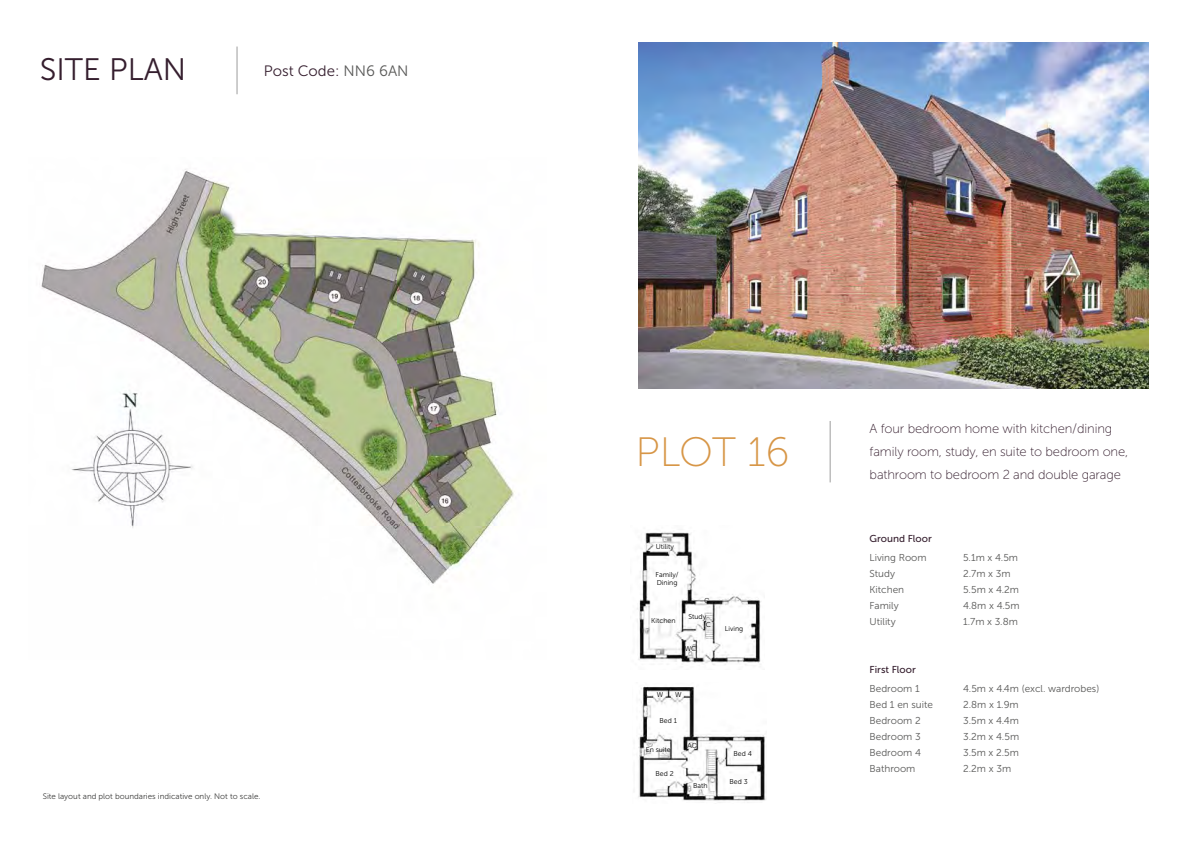
<style>
.page{position:relative;width:1191px;height:842px;background:#fff}
.page>*{position:absolute;margin:0;border:0;box-sizing:border-box;transform-origin:0 0}
.t1{font:41px "Museo Sans 100";letter-spacing:-.01em;color:#d79647}
.t2{font:31px "Museo Sans 300";color:#351e2e}
.t3{font:15px "Museo Sans 300";color:#351e2e}
.t4{font:13px/23px "Museo Sans 100";letter-spacing:-.01em;color:#351e2e}
.t5{font:10px "Museo Sans 300";color:#575756}
.t6{font:10px "Museo Sans 500";color:#351e2e}
.t7{font:8px "Museo Sans 300";color:#3c3c3b}
.t8{font:7px/8.4px "Museo Sans 300";color:#000}
.t9{font:300 7px "Helvetica Neue LT Pro";color:#000}
.s1{color:#575756}
</style>
<div class="page">
<img style="left:41px;top:169px;width:474px;height:415px">
<img style="left:638px;top:43px;width:510px;height:345px">
<img style="left:637px;top:532px;width:124px;height:133px">
<img style="left:638px;top:686px;width:128px;height:117px">
<hr style="left:830px;top:421px;width:1px;height:61px;background:#9d9d9c">
<hr style="left:237px;top:47px;width:1px;height:47px;background:#9d9d9c">
<h2 class="t2" style="left:40px;top:53px;width:148px">SITE PLAN</h2>
<h3 class="t3" style="left:264px;top:63px;width:146px">Post Code: <span class="s1">NN6 6AN</span></h3>
<p class="t7" style="left:43px;top:792px;width:219px">Site layout and plot boundaries indicative only. Not to scale.</p>
<h1 class="t1" style="left:635px;top:430px;width:156px">PLOT 16</h1>
<p class="t8" style="left:656px;top:543px;width:20px">Utility</p>
<p class="t8" style="left:655px;top:570px;width:25px">Family/<br>Dining</p>
<p class="t8" style="left:651px;top:616px;width:26px">Kitchen</p>
<p class="t9" style="left:704px;top:596px;width:6px">C</p>
<p class="t8" style="left:688px;top:612px;width:19px">Study</p>
<p class="t8" style="left:706px;top:620px;width:7px">C</p>
<p class="t8" style="left:685px;top:645px;width:13px">WC</p>
<p class="t8" style="left:725px;top:624px;width:20px">Living</p>
<p class="t8" style="left:657px;top:690px;width:8px">W</p>
<p class="t8" style="left:675px;top:690px;width:8px">W</p>
<p class="t8" style="left:659px;top:716px;width:19px">Bed 1</p>
<p class="t8" style="left:645px;top:745px;width:27px">En suite</p>
<p class="t8" style="left:655px;top:770px;width:20px">Bed 2</p>
<p class="t9" style="left:687px;top:741px;width:11px">AC</p>
<p class="t8" style="left:693px;top:781px;width:16px">Bath</p>
<p class="t8" style="left:733px;top:749px;width:20px">Bed 4</p>
<p class="t8" style="left:729px;top:777px;width:20px">Bed 3</p>
<h3 class="t4" style="left:869px;top:417px;width:260px">A four bedroom home with kitchen/dining family room, study, en suite to bedroom one, bathroom to bedroom 2 and double garage</h3>
<p class="t6" style="left:869px;top:533px;width:64px">Ground Floor</p>
<p class="t5" style="left:869px;top:552px;width:58px">Living Room</p>
<p class="t5" style="left:963px;top:552px;width:56px">5.1m x 4.5m</p>
<p class="t5" style="left:869px;top:568px;width:27px">Study</p>
<p class="t5" style="left:963px;top:568px;width:49px">2.7m x 3m</p>
<p class="t5" style="left:869px;top:584px;width:36px">Kitchen</p>
<p class="t5" style="left:963px;top:584px;width:57px">5.5m x 4.2m</p>
<p class="t5" style="left:869px;top:600px;width:31px">Family</p>
<p class="t5" style="left:963px;top:600px;width:58px">4.8m x 4.5m</p>
<p class="t5" style="left:869px;top:616px;width:28px">Utility</p>
<p class="t5" style="left:963px;top:616px;width:56px">1.7m x 3.8m</p>
<p class="t6" style="left:869px;top:664px;width:48px">First Floor</p>
<p class="t5" style="left:869px;top:683px;width:52px">Bedroom 1</p>
<p class="t5" style="left:963px;top:683px;width:138px">4.5m x 4.4m (excl. wardrobes)</p>
<p class="t5" style="left:869px;top:699px;width:65px">Bed 1 en suite</p>
<p class="t5" style="left:963px;top:699px;width:57px">2.8m x 1.9m</p>
<p class="t5" style="left:869px;top:715px;width:53px">Bedroom 2</p>
<p class="t5" style="left:963px;top:715px;width:57px">3.5m x 4.4m</p>
<p class="t5" style="left:869px;top:731px;width:53px">Bedroom 3</p>
<p class="t5" style="left:963px;top:731px;width:57px">3.2m x 4.5m</p>
<p class="t5" style="left:869px;top:747px;width:53px">Bedroom 4</p>
<p class="t5" style="left:963px;top:747px;width:57px">3.5m x 2.5m</p>
<p class="t5" style="left:869px;top:763px;width:47px">Bathroom</p>
<p class="t5" style="left:963px;top:763px;width:50px">2.2m x 3m</p>
</div>
